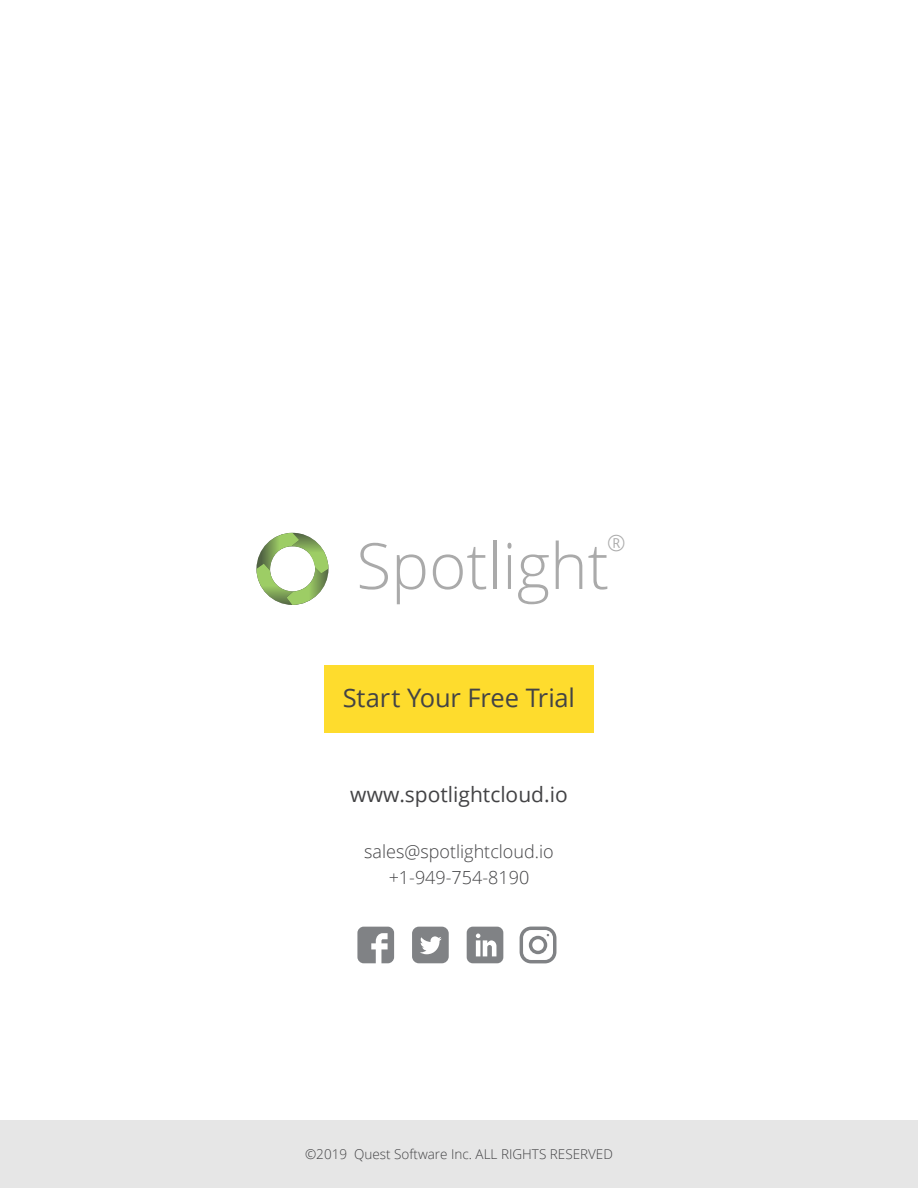
<style>
.page{position:relative;width:918px;height:1188px;background:#fff}
.page>*{position:absolute;margin:0;border:0;box-sizing:border-box;transform-origin:0 0}
.t1{font:300 63.75px "Open Sans";color:#aaa}
.t2{font:25.5px "Open Sans";letter-spacing:-.005em;color:#434345}
.t3{font:300 22.2px "Open Sans";color:#aaa}
.t4{font:21px "Open Sans";color:#434345}
.t5{font:300 18px/25.5px "Open Sans";color:#434345;text-align:center}
.t6{font:300 13.5px "Open Sans";color:#434345}
</style>
<div class="page">
<div style="left:0;top:1120px;width:918px;height:68px;background:#e6e6e6"></div>
<svg style="left:256px;top:571px;width:31px;height:34px"></svg>
<svg style="left:299px;top:533px;width:29px;height:35px"></svg>
<svg style="left:287px;top:568px;width:42px;height:37px"></svg>
<svg style="left:256px;top:533px;width:43px;height:38px"></svg>
<div style="left:324px;top:665px;width:270px;height:68px;background:#fedc2d"></div>
<svg style="left:357px;top:927px;width:37px;height:36px"></svg>
<svg style="left:412px;top:927px;width:37px;height:36px"></svg>
<svg style="left:467px;top:927px;width:36px;height:36px"></svg>
<svg style="left:520px;top:927px;width:36px;height:36px"></svg>
<h1 class="t1" style="left:356px;top:522px;width:254px">Spotlight</h1>
<h3 class="t3" style="left:607px;top:528px;width:20px">®</h3>
<h2 class="t2" style="left:343px;top:680px;width:234px">Start Your Free Trial</h2>
<h3 class="t4" style="left:350px;top:780px;width:219px">www.spotlightcloud.io</h3>
<h3 class="t5" style="left:364px;top:839px;width:191px">sales@spotlightcloud.io +1-949-754-8190</h3>
<p class="t6" style="left:305px;top:1145px;width:309px">©2019 Quest Software Inc. ALL RIGHTS RESERVED</p>
</div>
